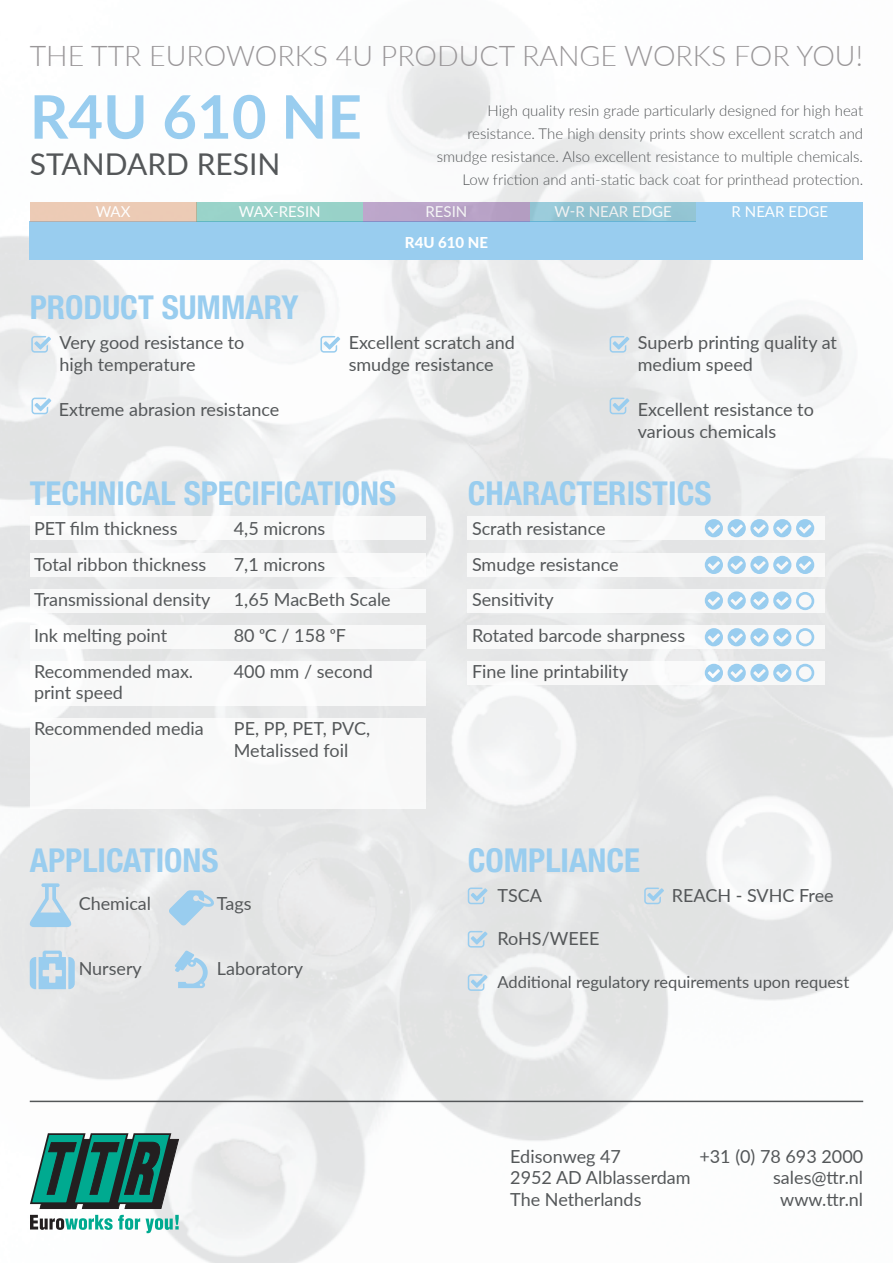
<style>
.page{position:relative;width:893px;height:1263px;background:#fff}
.page>*{position:absolute;margin:0;border:0;box-sizing:border-box;transform-origin:0 0}
.t1{font:700 60px "Lato";color:#99cdef}
.t2{font:700 condensed 33px "Helvetica Neue";color:#99cdef}
.t3{font:30px "Lato";color:#545759}
.t4{font:300 28.5px "Lato";color:#9a9799}
.t5{font:18px/21.6px "Lato";color:#545759}
.t6{font:16.5px "Lato";color:#545759}
.t7{font:300 15px/23px "Lato";color:#545759;text-align:right}
.t8{font:15px "Lato";color:#fff}
.t9{font:900 15px "Lato";color:#fff}
</style>
<div class="page">
<div style="left:30px;top:221px;width:833px;height:38px;background:#99cdef"></div>
<div style="left:196px;top:202px;width:167px;height:19px;background:#99d2c9"></div>
<div style="left:363px;top:202px;width:167px;height:19px;background:#b9a3c7"></div>
<div style="left:530px;top:202px;width:166px;height:19px;background:#92c3d2"></div>
<div style="left:696px;top:202px;width:167px;height:19px;background:#99cdef"></div>
<hr style="left:30px;top:1101px;width:833px;height:1px;background:#545759">
<svg style="left:30px;top:1133px;width:149px;height:76px;background:#307369"></svg>
<svg style="left:30px;top:1215px;width:110px;height:15px"></svg>
<svg style="left:146px;top:1215px;width:33px;height:18px"></svg>
<svg style="left:32px;top:398px;width:19px;height:16px"></svg>
<svg style="left:610px;top:398px;width:19px;height:16px"></svg>
<svg style="left:31px;top:336px;width:20px;height:17px"></svg>
<svg style="left:320px;top:336px;width:20px;height:17px"></svg>
<svg style="left:610px;top:336px;width:19px;height:17px"></svg>
<div style="left:468px;top:516px;width:357px;height:24px;background:#f8f8f8"></div>
<div style="left:468px;top:553px;width:357px;height:23px;background:#f8f9f9"></div>
<div style="left:30px;top:589px;width:395px;height:23px;background:#f8f9f9"></div>
<div style="left:30px;top:625px;width:395px;height:24px;background:#f8f8f8"></div>
<div style="left:468px;top:625px;width:357px;height:24px;background:#f8f8f8"></div>
<div style="left:30px;top:661px;width:395px;height:45px;background:#f8f9f9"></div>
<div style="left:468px;top:661px;width:357px;height:24px;background:#f8f8f8"></div>
<div style="left:30px;top:718px;width:395px;height:90px;background:#f8f8f9"></div>
<svg style="left:705px;top:519px;width:109px;height:18px"></svg>
<svg style="left:705px;top:556px;width:109px;height:18px"></svg>
<svg style="left:705px;top:591px;width:109px;height:19px"></svg>
<svg style="left:705px;top:628px;width:109px;height:18px"></svg>
<svg style="left:705px;top:664px;width:109px;height:18px"></svg>
<svg style="left:468px;top:887px;width:20px;height:17px"></svg>
<svg style="left:644px;top:887px;width:20px;height:17px"></svg>
<svg style="left:468px;top:931px;width:20px;height:16px"></svg>
<svg style="left:468px;top:974px;width:20px;height:17px"></svg>
<svg style="left:29px;top:883px;width:43px;height:44px;background:#c5dbea"></svg>
<svg style="left:30px;top:951px;width:45px;height:38px;background:#b3d5ec"></svg>
<svg style="left:175px;top:951px;width:33px;height:37px"></svg>
<svg style="left:169px;top:890px;width:45px;height:36px;background:#bed8e9"></svg>
<div style="left:30px;top:202px;width:166px;height:19px;background:#eccbb5"></div>
<h3 class="t4" style="left:30px;top:36px;width:835px">THE TTR EUROWORKS 4U PRODUCT RANGE WORKS FOR YOU!</h3>
<h1 class="t1" style="left:30px;top:73px;width:334px">R4u 610 NE</h1>
<h3 class="t3" style="left:30px;top:142px;width:252px">STANDArd RESIN</h3>
<p class="t7" style="left:437px;top:99px;width:428px">High quality resin grade particularly designed for high heat resistance. The high density prints show excellent scratch and smudge resistance. Also excellent resistance to multiple chemicals.<br>Low friction and anti-static back coat for printhead protection.</p>
<p class="t8" style="left:96px;top:201px;width:36px">WAX</p>
<p class="t8" style="left:239px;top:201px;width:83px">WAX-RESIN</p>
<p class="t8" style="left:426px;top:201px;width:43px">RESIN</p>
<p class="t8" style="left:554px;top:201px;width:119px">W-R near edge</p>
<p class="t8" style="left:732px;top:201px;width:98px">R NEAR EDGE</p>
<p class="t9" style="left:405px;top:231px;width:85px">R4U 610 NE</p>
<h2 class="t2" style="left:30px;top:287px;width:270px">PRODUCT SUMMARY</h2>
<p class="t5" style="left:638px;top:331px;width:201px">Superb printing quality at medium speed</p>
<p class="t5" style="left:60px;top:331px;width:186px">Very good resistance to high temperature</p>
<p class="t5" style="left:349px;top:331px;width:168px">Excellent scratch and smudge resistance</p>
<p class="t5" style="left:59px;top:398px;width:222px">Extreme abrasion resistance</p>
<p class="t5" style="left:638px;top:398px;width:178px">Excellent resistance to various chemicals</p>
<h2 class="t2" style="left:30px;top:473px;width:368px">TECHNICAL SPECIFICATIONS</h2>
<p class="t5" style="left:34px;top:517px;width:145px">PET film thickness</p>
<p class="t5" style="left:234px;top:517px;width:93px">4,5 microns</p>
<p class="t5" style="left:34px;top:553px;width:174px">Total ribbon thickness</p>
<p class="t5" style="left:234px;top:553px;width:93px">7,1 microns</p>
<p class="t5" style="left:34px;top:588px;width:178px">Transmissional density</p>
<p class="t5" style="left:234px;top:588px;width:158px">1,65 MacBeth Scale</p>
<p class="t5" style="left:34px;top:624px;width:135px">Ink melting point</p>
<p class="t5" style="left:234px;top:624px;width:113px">80 oC / 158 oF</p>
<p class="t5" style="left:34px;top:660px;width:161px">Recommended max.</p>
<p class="t5" style="left:234px;top:660px;width:140px">400 mm / second</p>
<p class="t5" style="left:34px;top:674px;width:171px;line-height:35.7px">print speed<br>Recommended media</p>
<p class="t5" style="left:234px;top:717px;width:138px">PE, PP, PET, PVC,<br>Metalissed foil</p>
<h2 class="t2" style="left:30px;top:840px;width:190px">APPLICATIONS</h2>
<p class="t5" style="left:79px;top:892px;width:74px">Chemical</p>
<p class="t5" style="left:217px;top:892px;width:36px">Tags</p>
<p class="t5" style="left:79px;top:957px;width:65px">Nursery</p>
<p class="t5" style="left:217px;top:957px;width:88px">Laboratory</p>
<h2 class="t2" style="left:468px;top:473px;width:245px">CHARACTERISTICS</h2>
<p class="t5" style="left:472px;top:510px;width:215px;line-height:35.7px">Scrath resistance<br>Smudge resistance<br>Sensitivity<br>Rotated barcode sharpness<br>Fine line printability</p>
<h2 class="t2" style="left:468px;top:840px;width:174px">COMPLIANCE</h2>
<p class="t5" style="left:497px;top:884px;width:46px">TSCA</p>
<p class="t5" style="left:672px;top:884px;width:163px">REACH - SVHC Free</p>
<p class="t5" style="left:498px;top:927px;width:104px">RoHS/WEEE</p>
<p class="t6" style="left:497px;top:970px;width:353px">Additional regulatory requirements upon request</p>
<p class="t5" style="left:510px;top:1144px;width:112px">Edisonweg 47</p>
<p class="t5" style="left:699px;top:1144px;width:165px">+31 (0) 78 693 2000</p>
<p class="t5" style="left:510px;top:1166px;width:182px">2952 AD Alblasserdam</p>
<p class="t5" style="left:773px;top:1166px;width:92px">sales@ttr.nl</p>
<p class="t5" style="left:510px;top:1188px;width:133px">The Netherlands</p>
<p class="t5" style="left:780px;top:1188px;width:84px">www.ttr.nl</p>
</div>
